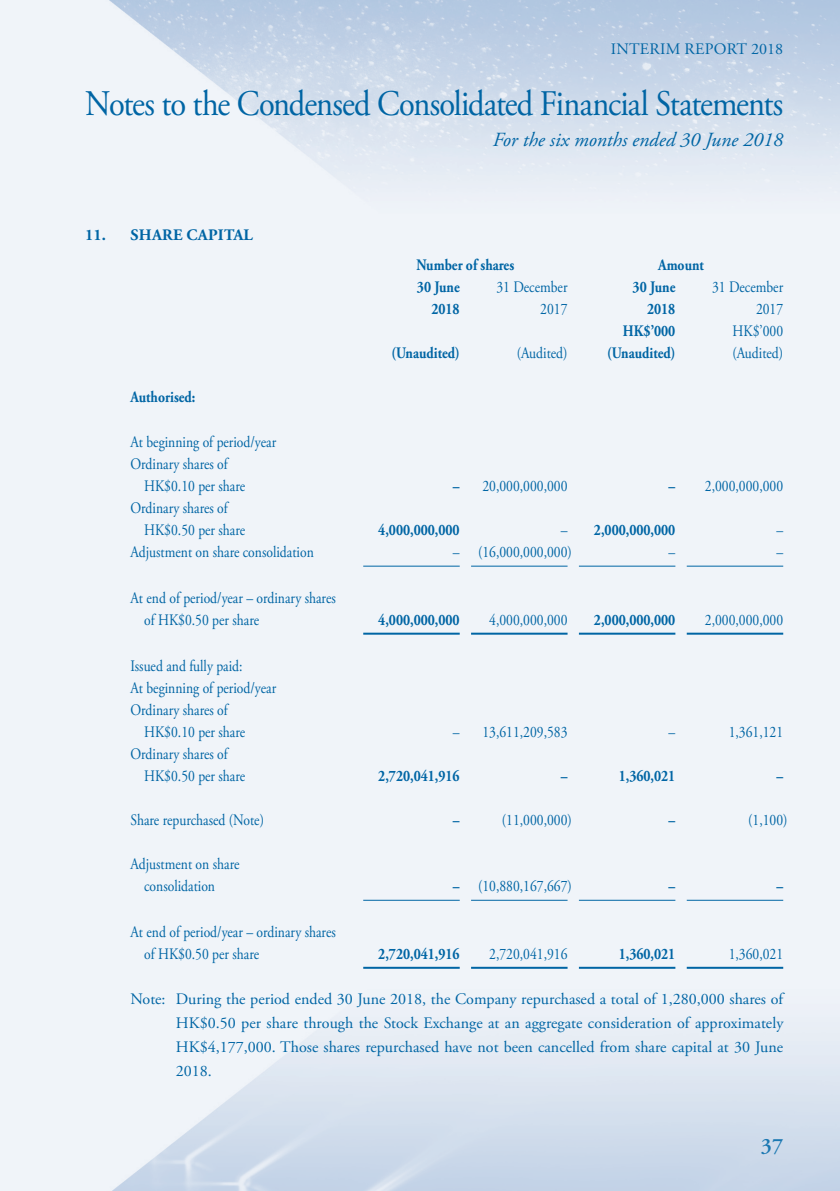
<style>
.page{position:relative;width:840px;height:1191px;background:#fff}
.page>*{position:absolute;margin:0;border:0;box-sizing:border-box;transform-origin:0 0}
.t1{font:36px "Adobe Garamond Pro";letter-spacing:-.035em;color:#0065a4;scale:.9 1}
.t2{font:600 22px "Adobe Garamond Pro";color:#1b78b2}
.t3{font:italic 20px "Adobe Garamond Pro";color:#0065a4}
.Note_Table_2_Colume{font:16px "Adobe Garamond Pro";color:#0065a4;scale:.85 1}
.Notes{font:16px/24px "Adobe Garamond Pro";color:#0065a4;text-align:justify}
.Note_Table_2_Colume-2{font:700 16px "Adobe Garamond Pro";color:#0065a4;scale:.85 1}
.Notes_Subhead_1{font:700 16px "Adobe Garamond Pro";letter-spacing:.015em;color:#0065a4}
.s1{font-weight:700}
.s2{font-weight:400}
</style>
<div class="page">
<img style="left:0;top:0;width:839px;height:1191px">
<hr style="left:363px;top:565px;width:96px;height:1px;background:#0065a4">
<hr style="left:471px;top:565px;width:96px;height:1px;background:#0065a4">
<hr style="left:578px;top:565px;width:97px;height:1px;background:#0065a4">
<hr style="left:686px;top:565px;width:96px;height:1px;background:#0065a4">
<hr style="left:363px;top:632px;width:96px;height:2px;background:#0065a4">
<hr style="left:471px;top:632px;width:96px;height:2px;background:#0065a4">
<hr style="left:578px;top:632px;width:97px;height:2px;background:#0065a4">
<hr style="left:686px;top:632px;width:96px;height:2px;background:#0065a4">
<hr style="left:363px;top:899px;width:96px;height:1px;background:#0065a4">
<hr style="left:471px;top:899px;width:96px;height:1px;background:#0065a4">
<hr style="left:578px;top:899px;width:97px;height:1px;background:#0065a4">
<hr style="left:686px;top:899px;width:96px;height:1px;background:#0065a4">
<hr style="left:363px;top:966px;width:96px;height:2px;background:#0065a4">
<hr style="left:471px;top:966px;width:96px;height:2px;background:#0065a4">
<hr style="left:578px;top:966px;width:97px;height:2px;background:#0065a4">
<hr style="left:686px;top:966px;width:96px;height:2px;background:#0065a4">
<p class="Notes" style="left:610px;top:38px;width:174px">INTERIM REPORT 2018</p>
<h1 class="t1" style="left:85px;top:82px;width:776px">Notes to the Condensed Consolidated Financial Statements</h1>
<p class="t3" style="left:492px;top:127px;width:292px">For the six months ended 30 June 2018</p>
<p class="Notes_Subhead_1" style="left:85px;top:226px;width:169px">11. SHARE CAPITAL</p>
<p class="Note_Table_2_Colume-2" style="left:416px;top:255px;width:116px">Number of shares</p>
<p class="Note_Table_2_Colume-2" style="left:657px;top:255px;width:55px">Amount</p>
<p class="Note_Table_2_Colume-2" style="left:416px;top:277px;width:52px">30 June</p>
<p class="Note_Table_2_Colume" style="left:496px;top:277px;width:85px">31 December</p>
<p class="Note_Table_2_Colume-2" style="left:632px;top:277px;width:52px">30 June</p>
<p class="Note_Table_2_Colume" style="left:711px;top:277px;width:85px">31 December</p>
<p class="Note_Table_2_Colume-2" style="left:431px;top:299px;width:35px">2018</p>
<p class="Note_Table_2_Colume" style="left:540px;top:299px;width:34px">2017</p>
<p class="Note_Table_2_Colume-2" style="left:646px;top:299px;width:35px">2018</p>
<p class="Note_Table_2_Colume" style="left:755px;top:299px;width:34px">2017</p>
<p class="Note_Table_2_Colume-2" style="left:622px;top:321px;width:63px">HK$’000</p>
<p class="Note_Table_2_Colume" style="left:732px;top:321px;width:61px">HK$’000</p>
<p class="Note_Table_2_Colume-2" style="left:391px;top:343px;width:82px">(Unaudited)</p>
<p class="Note_Table_2_Colume" style="left:516px;top:343px;width:61px">(Audited)</p>
<p class="Note_Table_2_Colume-2" style="left:606px;top:343px;width:82px">(Unaudited)</p>
<p class="Note_Table_2_Colume" style="left:732px;top:343px;width:61px">(Audited)</p>
<p class="Note_Table_2_Colume-2" style="left:130px;top:387px;width:78px">Authorised:</p>
<p class="Note_Table_2_Colume" style="left:130px;top:432px;width:173px">At beginning of period/year</p>
<p class="Note_Table_2_Colume" style="left:130px;top:454px;width:116px">Ordinary shares of</p>
<p class="Note_Table_2_Colume" style="left:144px;top:476px;width:120px">HK$0.10 per share</p>
<p class="Note_Table_2_Colume" style="left:452px;top:476px;width:136px"><span class="s1">–</span> 20,000,000,000</p>
<p class="Note_Table_2_Colume" style="left:668px;top:476px;width:136px"><span class="s1">–</span> 2,000,000,000</p>
<p class="Note_Table_2_Colume" style="left:130px;top:498px;width:116px">Ordinary shares of</p>
<p class="Note_Table_2_Colume" style="left:144px;top:520px;width:120px">HK$0.50 per share</p>
<p class="Note_Table_2_Colume-2" style="left:378px;top:520px;width:97px">4,000,000,000</p>
<p class="Note_Table_2_Colume-2" style="left:560px;top:520px;width:136px"><span class="s2">–</span> 2,000,000,000</p>
<p class="Note_Table_2_Colume" style="left:776px;top:520px;width:10px">–</p>
<p class="Note_Table_2_Colume" style="left:130px;top:542px;width:217px">Adjustment on share consolidation</p>
<p class="Note_Table_2_Colume" style="left:452px;top:542px;width:141px">– (16,000,000,000)</p>
<p class="Note_Table_2_Colume" style="left:668px;top:542px;width:9px">–</p>
<p class="Note_Table_2_Colume" style="left:776px;top:542px;width:9px">–</p>
<p class="Note_Table_2_Colume" style="left:130px;top:588px;width:243px">At end of period/year – ordinary shares</p>
<p class="Note_Table_2_Colume" style="left:144px;top:610px;width:137px">of HK$0.50 per share</p>
<p class="Note_Table_2_Colume-2" style="left:378px;top:610px;width:97px">4,000,000,000</p>
<p class="Note_Table_2_Colume" style="left:489px;top:610px;width:93px">4,000,000,000</p>
<p class="Note_Table_2_Colume-2" style="left:593px;top:610px;width:97px">2,000,000,000</p>
<p class="Note_Table_2_Colume" style="left:704px;top:610px;width:93px">2,000,000,000</p>
<p class="Note_Table_2_Colume" style="left:130px;top:656px;width:133px">Issued and fully paid:</p>
<p class="Note_Table_2_Colume" style="left:130px;top:678px;width:173px">At beginning of period/year</p>
<p class="Note_Table_2_Colume" style="left:130px;top:700px;width:116px">Ordinary shares of</p>
<p class="Note_Table_2_Colume" style="left:144px;top:722px;width:120px">HK$0.10 per share</p>
<p class="Note_Table_2_Colume" style="left:452px;top:722px;width:136px">– 13,611,209,583</p>
<p class="Note_Table_2_Colume" style="left:668px;top:722px;width:9px">–</p>
<p class="Note_Table_2_Colume" style="left:728px;top:722px;width:66px">1,361,121</p>
<p class="Note_Table_2_Colume" style="left:130px;top:744px;width:116px">Ordinary shares of</p>
<p class="Note_Table_2_Colume" style="left:144px;top:766px;width:120px">HK$0.50 per share</p>
<p class="Note_Table_2_Colume-2" style="left:378px;top:766px;width:97px">2,720,041,916</p>
<p class="Note_Table_2_Colume-2" style="left:560px;top:766px;width:9px">–</p>
<p class="Note_Table_2_Colume-2" style="left:618px;top:766px;width:68px">1,360,021</p>
<p class="Note_Table_2_Colume-2" style="left:776px;top:766px;width:9px">–</p>
<p class="Note_Table_2_Colume" style="left:130px;top:810px;width:158px">Share repurchased (Note)</p>
<p class="Note_Table_2_Colume-2" style="left:452px;top:810px;width:10px">–</p>
<p class="Note_Table_2_Colume" style="left:501px;top:810px;width:84px">(11,000,000)</p>
<p class="Note_Table_2_Colume-2" style="left:668px;top:810px;width:10px">–</p>
<p class="Note_Table_2_Colume" style="left:747px;top:810px;width:48px">(1,100)</p>
<p class="Note_Table_2_Colume" style="left:130px;top:854px;width:130px">Adjustment on share</p>
<p class="Note_Table_2_Colume" style="left:144px;top:876px;width:85px">consolidation</p>
<p class="Note_Table_2_Colume" style="left:452px;top:876px;width:141px"><span class="s1">–</span> (10,880,167,667)</p>
<p class="Note_Table_2_Colume-2" style="left:668px;top:876px;width:10px">–</p>
<p class="Note_Table_2_Colume-2" style="left:776px;top:876px;width:9px">–</p>
<p class="Note_Table_2_Colume" style="left:130px;top:922px;width:243px">At end of period/year – ordinary shares</p>
<p class="Note_Table_2_Colume" style="left:144px;top:944px;width:137px">of HK$0.50 per share</p>
<p class="Note_Table_2_Colume-2" style="left:378px;top:944px;width:97px">2,720,041,916</p>
<p class="Note_Table_2_Colume" style="left:489px;top:944px;width:94px">2,720,041,916</p>
<p class="Note_Table_2_Colume-2" style="left:618px;top:944px;width:68px">1,360,021</p>
<p class="Note_Table_2_Colume" style="left:728px;top:944px;width:65px">1,360,021</p>
<p class="Notes" style="left:176px;top:987px;width:608px;text-indent:-45px">Note: During the period ended 30 June 2018, the Company repurchased a total of 1,280,000 shares of HK$0.50 per share through the Stock Exchange at an aggregate consideration of approximately HK$4,177,000. Those shares repurchased have not been cancelled from share capital at 30 June 2018.</p>
<h2 class="t2" style="left:760px;top:1133px;width:24px">37</h2>
</div>
